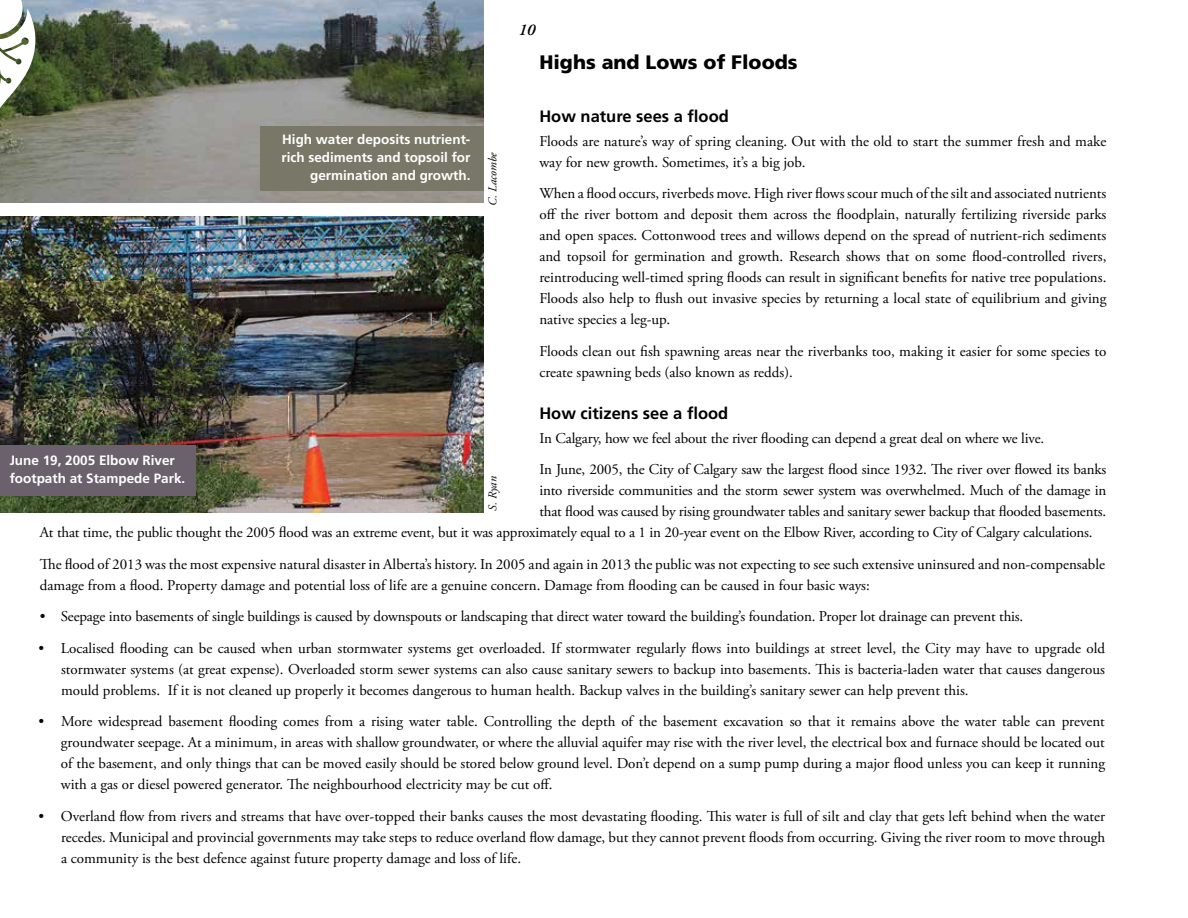
<style>
.page{position:relative;width:1188px;height:918px;background:#fff}
.page>*{position:absolute;margin:0;border:0;box-sizing:border-box;transform-origin:0 0}
.t1{font:900 19.5px "Frutiger";color:#000}
.t2{font:700 16.5px "Frutiger";color:#000}
.t3{font:italic 600 16.5px "Adobe Garamond Pro";color:#000}
.t4{font:15px/21px "Adobe Garamond Pro";color:#000}
.t5{font:700 13.5px/18px "Frutiger";color:#fff;text-align:right}
.t6{font:italic 12px "Adobe Garamond Pro";color:#000}
</style>
<div class="page">
<img style="left:0;top:217px;width:483px;height:296px">
<div style="left:0;top:445px;width:195px;height:50px;background:#6b616d"></div>
<img style="left:0;top:0;width:483px;height:202px">
<div style="left:260px;top:126px;width:223px;height:65px;background:#797767"></div>
<svg style="left:0;top:0;width:35px;height:117px"></svg>
<p class="t3" style="left:519px;top:21px;width:18px">10</p>
<h1 class="t1" style="left:539px;top:51px;width:260px">Highs and Lows of Floods</h1>
<p class="t2" style="left:539px;top:106px;width:191px">How nature sees a flood</p>
<p class="t4" style="left:539px;top:131px;width:568px">Floods are nature’s way of spring cleaning. Out with the old to start the summer fresh and make way for new growth. Sometimes, it’s a big job.</p>
<p class="t4" style="left:539px;top:183px;width:569px;text-align:justify">When a flood occurs, riverbeds move. High river flows scour much of the silt and associated nutrients off the river bottom and deposit them across the floodplain, naturally fertilizing riverside parks and open spaces. Cottonwood trees and willows depend on the spread of nutrient-rich sediments and topsoil for germination and growth. Research shows that on some flood-controlled rivers, reintroducing well-timed spring floods can result in significant benefits for native tree populations.<br>Floods also help to flush out invasive species by returning a local state of equilibrium and giving native species a leg-up.</p>
<p class="t4" style="left:539px;top:341px;width:569px">Floods clean out fish spawning areas near the riverbanks too, making it easier for some species to create spawning beds (also known as redds).</p>
<p class="t2" style="left:539px;top:403px;width:190px">How citizens see a flood</p>
<p class="t4" style="left:539px;top:423px;width:568px;line-height:31.5px">In Calgary, how we feel about the river flooding can depend a great deal on where we live.<br>In June, 2005, the City of Calgary saw the largest flood since 1932. The river over flowed its banks</p>
<p class="t4" style="left:539px;top:480px;width:569px">into riverside communities and the storm sewer system was overwhelmed. Much of the damage in</p>
<p class="t4" style="left:539px;top:501px;width:568px">that flood was caused by rising groundwater tables and sanitary sewer backup that flooded basements.</p>
<p class="t4" style="left:40px;top:522px;width:1054px">At that time, the public thought the 2005 flood was an extreme event, but it was approximately equal to a 1 in 20-year event on the Elbow River, according to City of Calgary calculations.</p>
<p class="t4" style="left:40px;top:554px;width:1067px">The flood of 2013 was the most expensive natural disaster in Alberta’s history. In 2005 and again in 2013 the public was not expecting to see such extensive uninsured and non-compensable damage from a flood. Property damage and potential loss of life are a genuine concern. Damage from flooding can be caused in four basic ways:</p>
<p class="t4" style="left:40px;top:606px;width:985px">• Seepage into basements of single buildings is caused by downspouts or landscaping that direct water toward the building’s foundation. Proper lot drainage can prevent this.</p>
<p class="t4" style="left:61px;top:638px;width:1046px;text-align:justify;text-indent:-23px">• Localised flooding can be caused when urban stormwater systems get overloaded. If stormwater regularly flows into buildings at street level, the City may have to upgrade old stormwater systems (at great expense). Overloaded storm sewer systems can also cause sanitary sewers to backup into basements. This is bacteria-laden water that causes dangerous mould problems. If it is not cleaned up properly it becomes dangerous to human health. Backup valves in the building’s sanitary sewer can help prevent this.</p>
<p class="t4" style="left:61px;top:711px;width:1046px;text-align:justify;text-indent:-22px">• More widespread basement flooding comes from a rising water table. Controlling the depth of the basement excavation so that it remains above the water table can prevent groundwater seepage. At a minimum, in areas with shallow groundwater, or where the alluvial aquifer may rise with the river level, the electrical box and furnace should be located out of the basement, and only things that can be moved easily should be stored below ground level. Don’t depend on a sump pump during a major flood unless you can keep it running with a gas or diesel powered generator. The neighbourhood electricity may be cut off.</p>
<p class="t4" style="left:61px;top:806px;width:1046px;text-align:justify;text-indent:-23px">• Overland flow from rivers and streams that have over-topped their banks causes the most devastating flooding. This water is full of silt and clay that gets left behind when the water recedes. Municipal and provincial governments may take steps to reduce overland flow damage, but they cannot prevent floods from occurring. Giving the river room to move through a community is the best defence against future property damage and loss of life.</p>
<p class="t5" style="left:281px;top:130px;width:191px">High water deposits nutrient&shy;rich sediments and topsoil for germination and growth.</p>
<p class="t6" style="left:486px;top:206px;width:55px;rotate:-90deg">C. Lacombe</p>
<p class="t5" style="left:10px;top:451px;width:177px;text-align:left">June 19, 2005 Elbow River footpath at Stampede Park.</p>
<p class="t6" style="left:486px;top:511px;width:36px;rotate:-90deg">S. Ryan</p>
</div>
